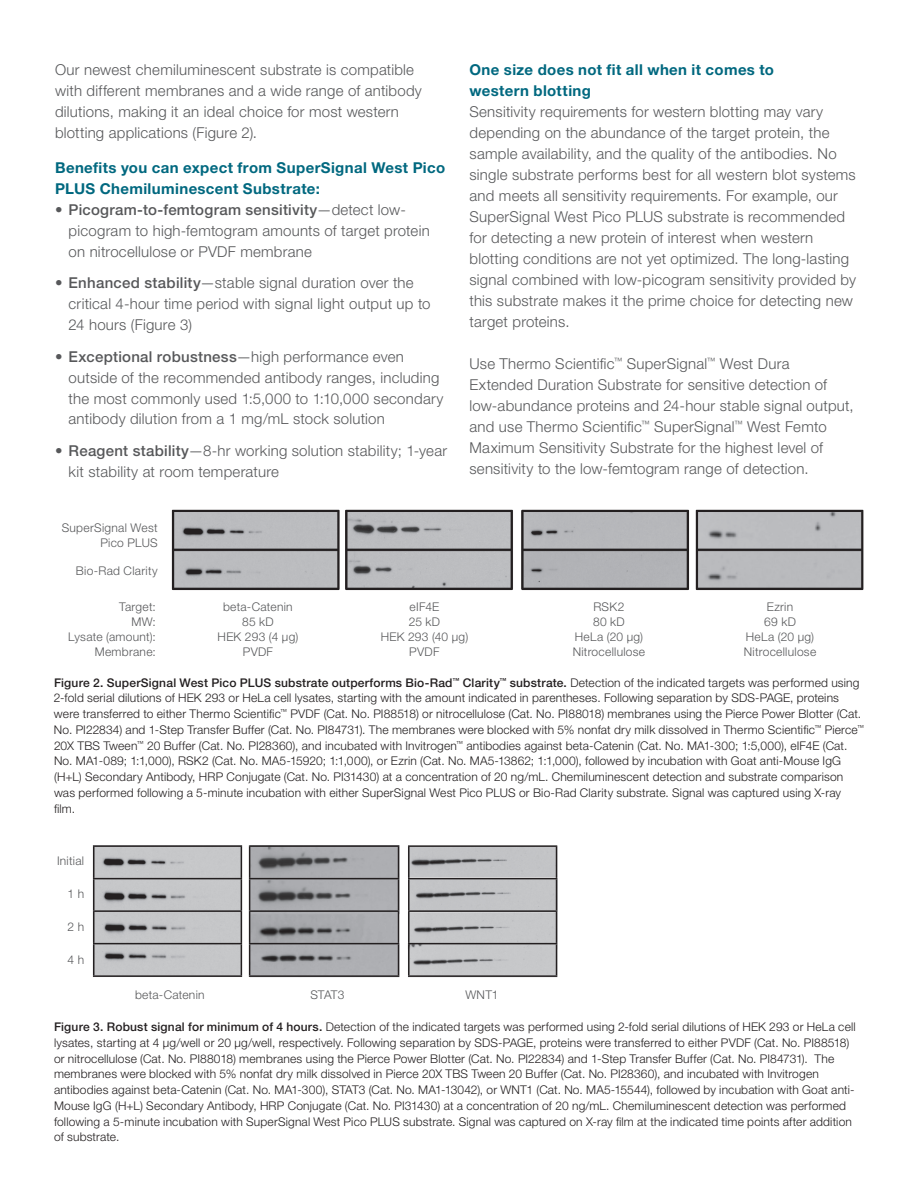
<style>
.page{position:relative;width:918px;height:1188px;background:#fff}
.page>*{position:absolute;margin:0;border:0;box-sizing:border-box;transform-origin:0 0}
.t1{font:300 15px/21px "Helvetica Neue LT Std";letter-spacing:.015em;color:#57585a}
.t2{font:700 15px/21px "Helvetica Neue LT Std";letter-spacing:.025em;color:#00687f}
.t3{font:300 12px/15.8px "Helvetica Neue LT Std";letter-spacing:.015em;color:#231f20}
.t4{font:300 12px/15px "Helvetica Neue LT Std";letter-spacing:.025em;color:#57585a;text-align:right}
.s1{font-weight:500}
</style>
<div class="page">
<img style="left:172px;top:509px;width:692px;height:82px">
<img style="left:94px;top:846px;width:462px;height:131px">
<hr style="left:93px;top:845px;width:149px;height:2px;background:#231f20">
<hr style="left:93px;top:847px;width:1px;height:31px;background:#231f20">
<hr style="left:241px;top:847px;width:1px;height:31px;background:#231f20">
<hr style="left:249px;top:845px;width:150px;height:2px;background:#231f20">
<hr style="left:249px;top:847px;width:1px;height:31px;background:#231f20">
<hr style="left:408px;top:845px;width:149px;height:2px;background:#231f20">
<hr style="left:556px;top:847px;width:1px;height:31px;background:#231f20">
<hr style="left:93px;top:878px;width:149px;height:1px;background:#231f20">
<hr style="left:93px;top:879px;width:1px;height:31px;background:#231f20">
<hr style="left:241px;top:879px;width:1px;height:31px;background:#231f20">
<hr style="left:249px;top:878px;width:150px;height:1px;background:#231f20">
<hr style="left:249px;top:879px;width:1px;height:31px;background:#231f20">
<hr style="left:408px;top:878px;width:149px;height:1px;background:#231f20">
<hr style="left:556px;top:879px;width:1px;height:31px;background:#231f20">
<hr style="left:93px;top:910px;width:149px;height:2px;background:#231f20">
<hr style="left:93px;top:912px;width:1px;height:31px;background:#231f20">
<hr style="left:241px;top:912px;width:1px;height:31px;background:#231f20">
<hr style="left:249px;top:910px;width:150px;height:2px;background:#231f20">
<hr style="left:249px;top:912px;width:1px;height:31px;background:#231f20">
<hr style="left:408px;top:910px;width:149px;height:2px;background:#231f20">
<hr style="left:556px;top:912px;width:1px;height:31px;background:#231f20">
<hr style="left:93px;top:943px;width:149px;height:1px;background:#231f20">
<hr style="left:93px;top:944px;width:1px;height:31px;background:#231f20">
<hr style="left:241px;top:944px;width:1px;height:31px;background:#231f20">
<hr style="left:249px;top:943px;width:150px;height:1px;background:#231f20">
<hr style="left:249px;top:944px;width:1px;height:31px;background:#231f20">
<hr style="left:408px;top:943px;width:149px;height:1px;background:#231f20">
<hr style="left:556px;top:944px;width:1px;height:31px;background:#231f20">
<hr style="left:93px;top:975px;width:149px;height:2px;background:#231f20">
<hr style="left:249px;top:975px;width:150px;height:2px;background:#231f20">
<hr style="left:408px;top:975px;width:149px;height:2px;background:#231f20">
<hr style="left:398px;top:847px;width:1px;height:31px;background:#231f20">
<hr style="left:408px;top:847px;width:2px;height:31px;background:#231f20">
<hr style="left:398px;top:879px;width:1px;height:31px;background:#231f20">
<hr style="left:408px;top:879px;width:2px;height:31px;background:#231f20">
<hr style="left:398px;top:912px;width:1px;height:31px;background:#231f20">
<hr style="left:408px;top:912px;width:2px;height:31px;background:#231f20">
<hr style="left:398px;top:944px;width:1px;height:31px;background:#231f20">
<hr style="left:408px;top:944px;width:2px;height:31px;background:#231f20">
<p class="t1" style="left:55px;top:59px;width:368px">Our newest chemiluminescent substrate is compatible with different membranes and a wide range of antibody dilutions, making it an ideal choice for most western blotting applications (Figure 2).</p>
<p class="t2" style="left:55px;top:156px;width:392px">Benefits you can expect from SuperSignal West Pico<br>PLUS Chemiluminescent Substrate:</p>
<p class="t1" style="left:69px;top:198px;width:363px;text-indent:-13px"><span class="s1">• Picogram-to-femtogram sensitivity</span>—detect low&shy;picogram to high-femtogram amounts of target protein on nitrocellulose or PVDF membrane</p>
<p class="t1" style="left:69px;top:272px;width:364px;text-indent:-14px"><span class="s1">• Enhanced stability</span>—stable signal duration over the critical 4-hour time period with signal light output up to<br>24 hours (Figure 3)</p>
<p class="t1" style="left:69px;top:345px;width:376px;text-indent:-14px"><span class="s1">• Exceptional robustness</span>—high performance even outside of the recommended antibody ranges, including the most commonly used 1:5,000 to 1:10,000 secondary antibody dilution from a 1 mg/mL stock solution</p>
<p class="t1" style="left:69px;top:440px;width:380px;text-indent:-14px"><span class="s1">• Reagent stability</span>—8-hr working solution stability; 1-year kit stability at room temperature</p>
<p class="t4" style="left:62px;top:520px;width:97px">SuperSignal West<br>Pico PLUS</p>
<p class="t4" style="left:76px;top:563px;width:83px">Bio-Rad Clarity</p>
<p class="t2" style="left:470px;top:59px;width:306px">One size does not fit all when it comes to western blotting</p>
<p class="t1" style="left:470px;top:101px;width:388px">Sensitivity requirements for western blotting may vary depending on the abundance of the target protein, the sample availability, and the quality of the antibodies. No single substrate performs best for all western blot systems and meets all sensitivity requirements. For example, our SuperSignal West Pico PLUS substrate is recommended for detecting a new protein of interest when western blotting conditions are not yet optimized. The long-lasting signal combined with low-picogram sensitivity provided by this substrate makes it the prime choice for detecting new target proteins.</p>
<p class="t1" style="left:469px;top:353px;width:386px">Use Thermo Scientific<sup>™</sup> SuperSignal<sup>™</sup> West Dura Extended Duration Substrate for sensitive detection of low-abundance proteins and 24-hour stable signal output, and use Thermo Scientific<sup>™</sup> SuperSignal<sup>™</sup> West Femto Maximum Sensitivity Substrate for the highest level of sensitivity to the low-femtogram range of detection.</p>
<p class="t4" style="left:119px;top:599px;width:38px">Target:</p>
<p class="t4" style="left:223px;top:599px;width:71px">beta-Catenin</p>
<p class="t4" style="left:410px;top:599px;width:31px">eIF4E</p>
<p class="t4" style="left:593px;top:599px;width:33px">RSK2</p>
<p class="t4" style="left:767px;top:599px;width:28px">Ezrin</p>
<p class="t4" style="left:132px;top:614px;width:26px">MW:</p>
<p class="t4" style="left:242px;top:614px;width:33px">85 kD</p>
<p class="t4" style="left:409px;top:614px;width:33px">25 kD</p>
<p class="t4" style="left:593px;top:614px;width:33px">80 kD</p>
<p class="t4" style="left:764px;top:614px;width:33px">69 kD</p>
<p class="t4" style="left:68px;top:629px;width:89px">Lysate (amount):</p>
<p class="t4" style="left:218px;top:629px;width:82px">HEK 293 (4 µg)</p>
<p class="t4" style="left:381px;top:629px;width:89px">HEK 293 (40 µg)</p>
<p class="t4" style="left:575px;top:629px;width:70px">HeLa (20 µg)</p>
<p class="t4" style="left:746px;top:629px;width:70px">HeLa (20 µg)</p>
<p class="t4" style="left:95px;top:644px;width:63px">Membrane:</p>
<p class="t4" style="left:243px;top:644px;width:32px">PVDF</p>
<p class="t4" style="left:409px;top:644px;width:32px">PVDF</p>
<p class="t4" style="left:573px;top:644px;width:74px">Nitrocellulose</p>
<p class="t4" style="left:744px;top:644px;width:74px">Nitrocellulose</p>
<p class="t3" style="left:54px;top:674px;width:812px"><span class="s1">Figure 2. SuperSignal West Pico PLUS substrate outperforms Bio-Rad</span><sup>™</sup> <span class="s1">Clarity</span><sup>™</sup> <span class="s1">substrate.</span> Detection of the indicated targets was performed using 2-fold serial dilutions of HEK 293 or HeLa cell lysates, starting with the amount indicated in parentheses. Following separation by SDS-PAGE, proteins were transferred to either Thermo Scientific<sup>™</sup> PVDF (Cat. No. PI88518) or nitrocellulose (Cat. No. PI88018) membranes using the Pierce Power Blotter (Cat.<br>No. PI22834) and 1-Step Transfer Buffer (Cat. No. PI84731). The membranes were blocked with 5% nonfat dry milk dissolved in Thermo Scientific<sup>™</sup> Pierce<sup>™ </sup>20X TBS Tween<sup>™</sup> 20 Buffer (Cat. No. PI28360), and incubated with Invitrogen<sup>™</sup> antibodies against beta-Catenin (Cat. No. MA1-300; 1:5,000), eIF4E (Cat.<br>No. MA1-089; 1:1,000), RSK2 (Cat. No. MA5-15920; 1:1,000), or Ezrin (Cat. No. MA5-13862; 1:1,000), followed by incubation with Goat anti-Mouse IgG (H+L) Secondary Antibody, HRP Conjugate (Cat. No. PI31430) at a concentration of 20 ng/mL. Chemiluminescent detection and substrate comparison was performed following a 5-minute incubation with either SuperSignal West Pico PLUS or Bio-Rad Clarity substrate. Signal was captured using X-ray film.</p>
<p class="t4" style="left:57px;top:853px;width:29px">Initial</p>
<p class="t4" style="left:67px;top:886px;width:18px">1 h</p>
<p class="t4" style="left:67px;top:919px;width:18px">2 h</p>
<p class="t4" style="left:67px;top:952px;width:18px">4 h</p>
<p class="t4" style="left:135px;top:987px;width:71px">beta-Catenin</p>
<p class="t4" style="left:310px;top:987px;width:36px">STAT3</p>
<p class="t4" style="left:465px;top:987px;width:34px">WNT1</p>
<p class="t3" style="left:54px;top:1019px;width:803px"><span class="s1">Figure 3. Robust signal for minimum of 4 hours.</span> Detection of the indicated targets was performed using 2-fold serial dilutions of HEK 293 or HeLa cell lysates, starting at 4 µg/well or 20 µg/well, respectively. Following separation by SDS-PAGE, proteins were transferred to either PVDF (Cat. No. PI88518) or nitrocellulose (Cat. No. PI88018) membranes using the Pierce Power Blotter (Cat. No. PI22834) and 1-Step Transfer Buffer (Cat. No. PI84731). The membranes were blocked with 5% nonfat dry milk dissolved in Pierce 20X TBS Tween 20 Buffer (Cat. No. PI28360), and incubated with Invitrogen antibodies against beta-Catenin (Cat. No. MA1-300), STAT3 (Cat. No. MA1-13042), or WNT1 (Cat. No. MA5-15544), followed by incubation with Goat anti-Mouse IgG (H+L) Secondary Antibody, HRP Conjugate (Cat. No. PI31430) at a concentration of 20 ng/mL. Chemiluminescent detection was performed following a 5-minute incubation with SuperSignal West Pico PLUS substrate. Signal was captured on X-ray film at the indicated time points after addition of substrate.</p>
</div>
